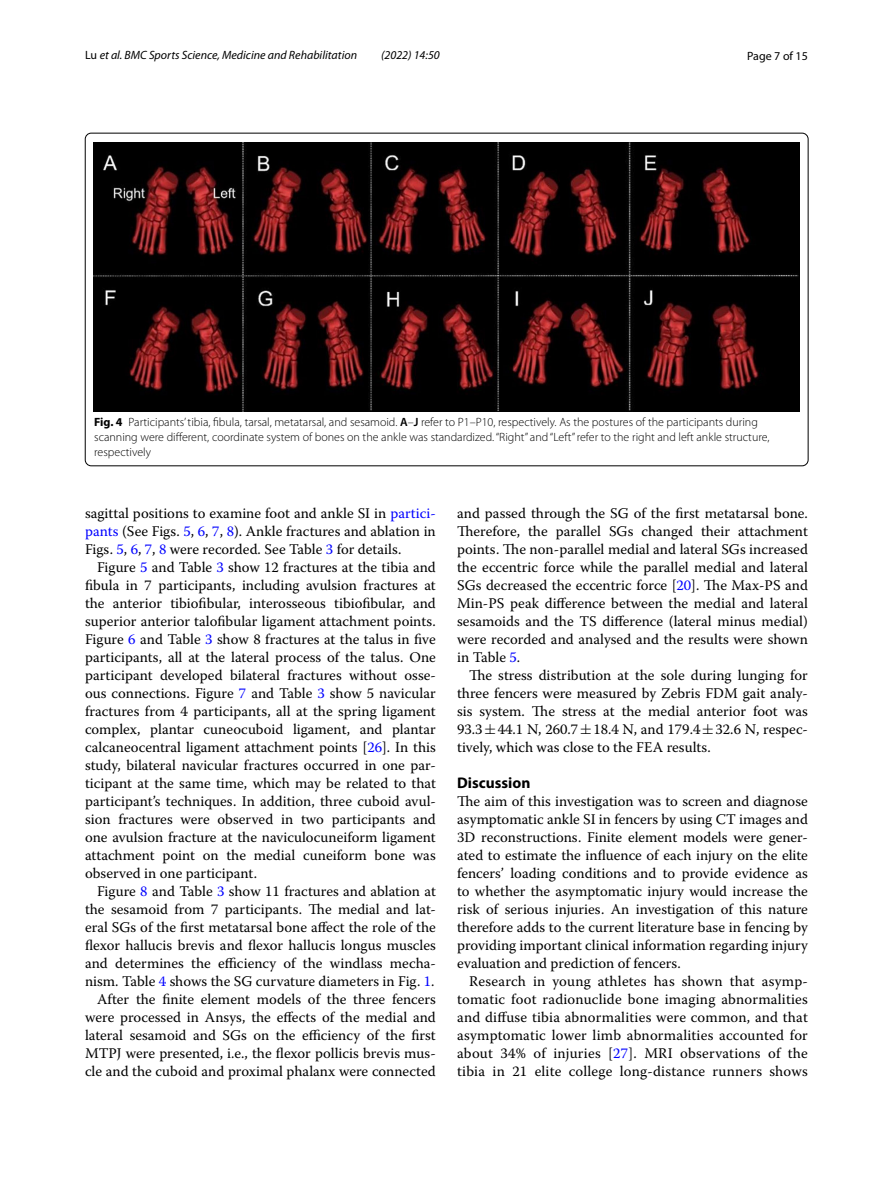
<style>
.page{position:relative;width:893px;height:1187px;background:#fff}
.page>*{position:absolute;margin:0;border:0;box-sizing:border-box;transform-origin:0 0}
.t1{font:700 15.45px "Myriad Pro";color:#000}
.t2{font:14.7px/18px "Warnock Pro";color:#000;text-align:justify}
.t3{font:300 12px/15px "Myriad Pro";color:#000}
.t4{font:italic 12px "Myriad Pro";color:#000}
.t5{font:12px "Myriad Pro";color:#000}
.s1{font-style:normal}
.s2{font-weight:700}
.s3{font-weight:600}
.s4{color:#00f}
.s5{font-family:"MTSY"}
</style>
<div class="page">
<img style="left:94px;top:142px;width:706px;height:269px">
<p class="t4" style="left:85px;top:48px;width:274px"><span class="s1">Lu</span> et al. BMC Sports Science, Medicine and Rehabilitation</p>
<p class="t4" style="left:381px;top:48px;width:60px">(2022) 14:50</p>
<p class="t5" style="left:747px;top:48px;width:62px">Page 7 of 15</p>
<p class="t3" style="left:94px;top:415px;width:677px"><span class="s2">Fig. 4</span> Participants’ tibia, fibula, tarsal, metatarsal, and sesamoid. <span class="s3">A</span>–<span class="s3">J</span> refer to P1–P10, respectively. As the postures of the participants during scanning were different, coordinate system of bones on the ankle was standardized. “Right” and “Left” refer to the right and left ankle structure, respectively</p>
<p class="t2" style="left:85px;top:504px;width:352px">sagittal positions to examine foot and ankle SI in <span class="s4">partici&shy;pants</span> (See Figs. <span class="s4">5</span>, <span class="s4">6</span>, <span class="s4">7</span>, <span class="s4">8</span>). Ankle fractures and ablation in Figs. <span class="s4">5</span>, <span class="s4">6</span>, <span class="s4">7</span>, <span class="s4">8</span> were recorded. See Table <span class="s4">3</span> for details.</p>
<p class="t2" style="left:85px;top:558px;width:352px;text-indent:12px">Figure <span class="s4">5</span> and Table <span class="s4">3</span> show 12 fractures at the tibia and fibula in 7 participants, including avulsion fractures at the anterior tibiofibular, interosseous tibiofibular, and superior anterior talofibular ligament attachment points.<br>Figure <span class="s4">6</span> and Table <span class="s4">3</span> show 8 fractures at the talus in five participants, all at the lateral process of the talus. One participant developed bilateral fractures without osse&shy;ous connections. Figure <span class="s4">7</span> and Table <span class="s4">3</span> show 5 navicular fractures from 4 participants, all at the spring ligament complex, plantar cuneocuboid ligament, and plantar calcaneocentral ligament attachment points [<span class="s4">26</span>]. In this study, bilateral navicular fractures occurred in one par&shy;ticipant at the same time, which may be related to that participant’s techniques. In addition, three cuboid avul&shy;sion fractures were observed in two participants and one avulsion fracture at the naviculocuneiform ligament attachment point on the medial cuneiform bone was observed in one participant.</p>
<p class="t2" style="left:85px;top:882px;width:352px;text-align:right">Figure <span class="s4">8</span> and Table <span class="s4">3</span> show 11 fractures and ablation at the sesamoid from 7 participants. The medial and lat&shy;eral SGs of the first metatarsal bone affect the role of the flexor hallucis brevis and flexor hallucis longus muscles and determines the efficiency of the windlass mecha&shy;nism. Table <span class="s4">4</span> shows the SG curvature diameters in Fig. <span class="s4">1</span>.<br>After the finite element models of the three fencers were processed in Ansys, the effects of the medial and lateral sesamoid and SGs on the efficiency of the first MTPJ were presented, i.e., the flexor pollicis brevis mus&shy;cle and the cuboid and proximal phalanx were connected</p>
<p class="t2" style="left:457px;top:504px;width:352px">and passed through the SG of the first metatarsal bone.<br>Therefore, the parallel SGs changed their attachment points. The non-parallel medial and lateral SGs increased the eccentric force while the parallel medial and lateral SGs decreased the eccentric force [<span class="s4">20</span>]. The Max-PS and Min-PS peak difference between the medial and lateral sesamoids and the TS difference (lateral minus medial) were recorded and analysed and the results were shown in Table <span class="s4">5</span>.</p>
<p class="t2" style="left:457px;top:665px;width:352px;text-indent:12px">The stress distribution at the sole during lunging for three fencers were measured by Zebris FDM gait analy&shy;sis system. The stress at the medial anterior foot was 93.3<span class="s5">±</span>44.1 N, 260.7<span class="s5">±</span>18.4 N, and 179.4<span class="s5">±</span>32.6 N, respec&shy;tively, which was close to the FEA results.</p>
<p class="t1" style="left:457px;top:772px;width:75px">Discussion</p>
<p class="t2" style="left:457px;top:792px;width:352px">The aim of this investigation was to screen and diagnose asymptomatic ankle SI in fencers by using CT images and 3D reconstructions. Finite element models were gener&shy;ated to estimate the influence of each injury on the elite fencers’ loading conditions and to provide evidence as to whether the asymptomatic injury would increase the risk of serious injuries. An investigation of this nature therefore adds to the current literature base in fencing by providing important clinical information regarding injury evaluation and prediction of fencers.</p>
<p class="t2" style="left:457px;top:971px;width:352px;text-indent:12px">Research in young athletes has shown that asymp&shy;tomatic foot radionuclide bone imaging abnormalities and diffuse tibia abnormalities were common, and that asymptomatic lower limb abnormalities accounted for about 34% of injuries [<span class="s4">27</span>]. MRI observations of the tibia in 21 elite college long-distance runners shows</p>
</div>
